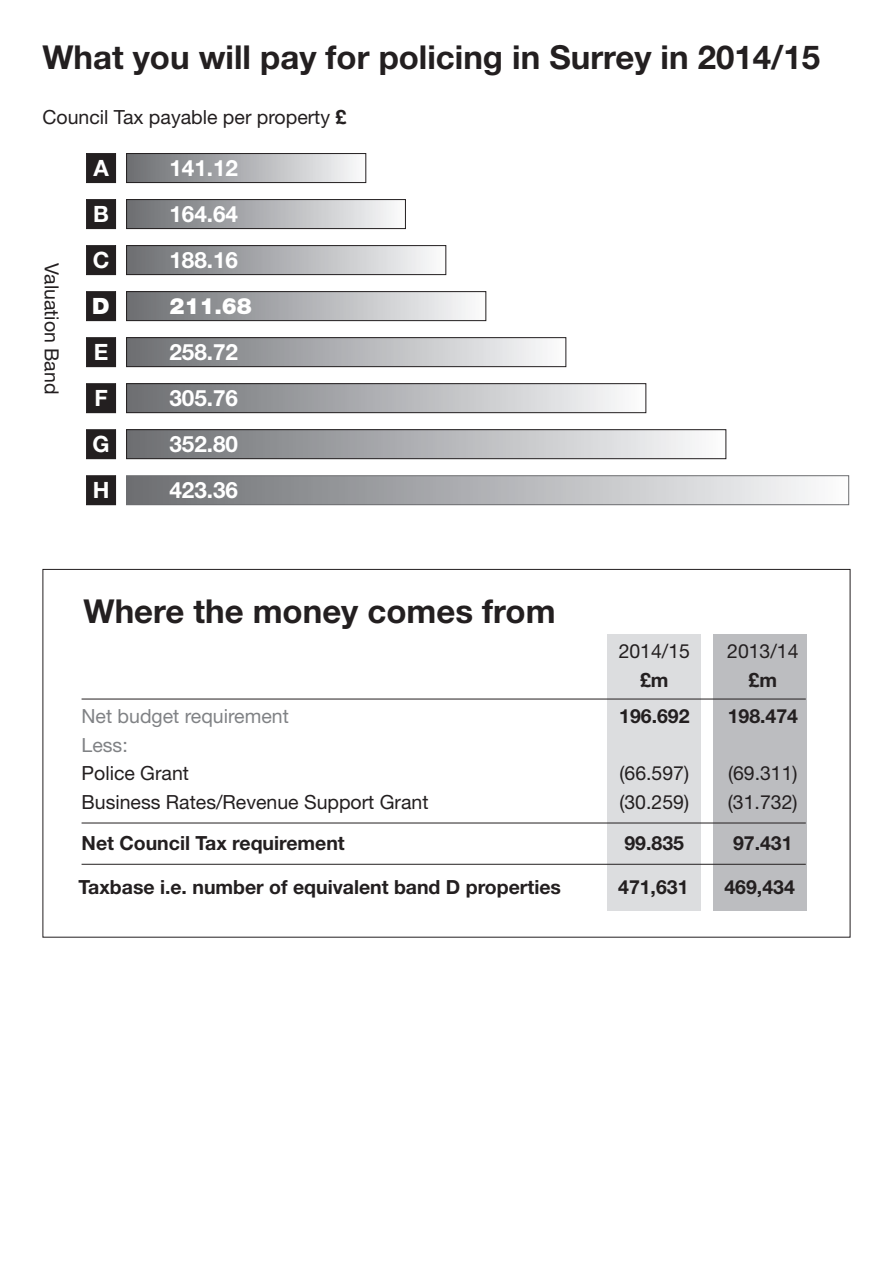
<style>
.page{position:relative;width:893px;height:1263px;background:#fff}
.page>*{position:absolute;margin:0;border:0;box-sizing:border-box;transform-origin:0 0}
.t1{font:700 33px "Helvetica Neue";color:#231f20}
.t2{font:700 22.5px/46px "Helvetica Neue";color:#fff;text-align:justify}
.t3{font:900 22.5px "Helvetica Neue";color:#fff}
.t4{font:19.5px "Helvetica Neue";color:#231f20}
.t5{font:700 19.5px "Helvetica Neue";color:#231f20}
.t6{font:19.5px "Helvetica Neue";color:#808285}
.s1{font-weight:700}
</style>
<div class="page">
<div style="left:87px;top:154px;width:28px;height:28px;background:#231f20"></div>
<div style="left:86px;top:153px;width:30px;height:30px;border:1px solid #231f20"></div>
<div style="left:127px;top:154px;width:239px;height:29px;background:linear-gradient(to right,#6b6d71,#f9fafb)"></div>
<div style="left:126px;top:153px;width:240px;height:30px;border:1px solid #231f20"></div>
<div style="left:127px;top:200px;width:278px;height:29px;background:linear-gradient(to right,#6b6d71,#f8f9fa)"></div>
<div style="left:126px;top:199px;width:280px;height:30px;border:1px solid #231f20"></div>
<div style="left:127px;top:246px;width:319px;height:29px;background:linear-gradient(to right,#6b6d71,#f9fafb)"></div>
<div style="left:126px;top:245px;width:320px;height:30px;border:1px solid #231f20"></div>
<div style="left:127px;top:292px;width:359px;height:29px;background:linear-gradient(to right,#6b6d71,#f9fafb)"></div>
<div style="left:126px;top:291px;width:360px;height:30px;border:1px solid #231f20"></div>
<div style="left:127px;top:338px;width:439px;height:29px;background:linear-gradient(to right,#6b6d71,#fafafb)"></div>
<div style="left:126px;top:337px;width:440px;height:30px;border:1px solid #231f20"></div>
<div style="left:127px;top:384px;width:519px;height:29px;background:linear-gradient(to right,#6b6d70,#fafafc)"></div>
<div style="left:126px;top:383px;width:520px;height:30px;border:1px solid #231f20"></div>
<div style="left:127px;top:430px;width:599px;height:29px;background:linear-gradient(to right,#6b6d70,#fafafc)"></div>
<div style="left:126px;top:429px;width:600px;height:30px;border:1px solid #231f20"></div>
<div style="left:127px;top:476px;width:721px;height:28px;background:linear-gradient(to right,#6b6d70,#fafafc)"></div>
<div style="left:126px;top:475px;width:723px;height:30px;border:1px solid #6c6d70"></div>
<div style="left:87px;top:200px;width:28px;height:28px;background:#231f20"></div>
<div style="left:86px;top:199px;width:30px;height:30px;border:1px solid #231f20"></div>
<div style="left:87px;top:246px;width:28px;height:28px;background:#231f20"></div>
<div style="left:86px;top:245px;width:30px;height:30px;border:1px solid #231f20"></div>
<div style="left:87px;top:292px;width:28px;height:28px;background:#231f20"></div>
<div style="left:86px;top:291px;width:30px;height:30px;border:1px solid #231f20"></div>
<div style="left:87px;top:338px;width:28px;height:28px;background:#231f20"></div>
<div style="left:86px;top:337px;width:30px;height:30px;border:1px solid #231f20"></div>
<div style="left:87px;top:384px;width:28px;height:28px;background:#231f20"></div>
<div style="left:86px;top:383px;width:30px;height:30px;border:1px solid #231f20"></div>
<div style="left:87px;top:430px;width:28px;height:28px;background:#231f20"></div>
<div style="left:86px;top:429px;width:30px;height:30px;border:1px solid #231f20"></div>
<div style="left:87px;top:476px;width:28px;height:28px;background:#231f20"></div>
<div style="left:86px;top:475px;width:30px;height:30px;border:1px solid #231f20"></div>
<div style="left:713px;top:634px;width:93px;height:276px;background:#bcbdc0"></div>
<div style="left:607px;top:634px;width:94px;height:276px;background:#dcdddf"></div>
<hr style="left:82px;top:699px;width:724px;height:1px;background:#231f20">
<hr style="left:82px;top:823px;width:724px;height:1px;background:#231f20">
<hr style="left:82px;top:864px;width:724px;height:1px;background:#231f20">
<h1 class="t1" style="left:43px;top:46px;width:779px">What you will pay for policing in Surrey in 2014/15</h1>
<p class="t4" style="left:43px;top:111px;width:305px">Council Tax payable per property <span class="s1">£</span></p>
<p class="t4" style="left:59px;top:263px;width:132px;rotate:90deg">Valuation Band</p>
<p class="t2" style="left:93px;top:147px;width:17px">A</p>
<p class="t2" style="left:169px;top:147px;width:70px">141.12<br>164.64<br>188.16</p>
<p class="t3" style="left:169px;top:298px;width:84px">211.68</p>
<p class="t2" style="left:169px;top:331px;width:70px">258.72<br>305.76<br>352.80<br>423.36</p>
<p class="t2" style="left:93px;top:193px;width:18px">B<br>C</p>
<p class="t3" style="left:92px;top:298px;width:19px">D</p>
<p class="t2" style="left:93px;top:331px;width:19px">E F G H</p>
<h1 class="t1" style="left:84px;top:599px;width:474px">Where the money comes from</h1>
<p class="t4" style="left:619px;top:644px;width:73px">2014/15</p>
<p class="t4" style="left:727px;top:644px;width:73px">2013/14</p>
<p class="t5" style="left:640px;top:673px;width:30px">£m</p>
<p class="t5" style="left:749px;top:673px;width:30px">£m</p>
<p class="t6" style="left:82px;top:709px;width:209px">Net budget requirement</p>
<p class="t5" style="left:619px;top:709px;width:72px">196.692</p>
<p class="t5" style="left:728px;top:709px;width:72px">198.474</p>
<p class="t6" style="left:82px;top:738px;width:48px">Less:</p>
<p class="t4" style="left:82px;top:766px;width:109px">Police Grant</p>
<p class="t4" style="left:619px;top:766px;width:71px">(66.597)</p>
<p class="t4" style="left:728px;top:766px;width:71px">(69.311)</p>
<p class="t4" style="left:82px;top:795px;width:348px">Business Rates/Revenue Support Grant</p>
<p class="t4" style="left:619px;top:795px;width:71px">(30.259)</p>
<p class="t4" style="left:728px;top:795px;width:71px">(31.732)</p>
<p class="t5" style="left:82px;top:836px;width:265px">Net Council Tax requirement</p>
<p class="t5" style="left:624px;top:836px;width:61px">99.835</p>
<p class="t5" style="left:733px;top:836px;width:61px">97.431</p>
<p class="t5" style="left:79px;top:880px;width:484px">Taxbase i.e. number of equivalent band D properties</p>
<p class="t5" style="left:618px;top:880px;width:72px">471,631</p>
<p class="t5" style="left:724px;top:880px;width:72px">469,434</p>
</div>
